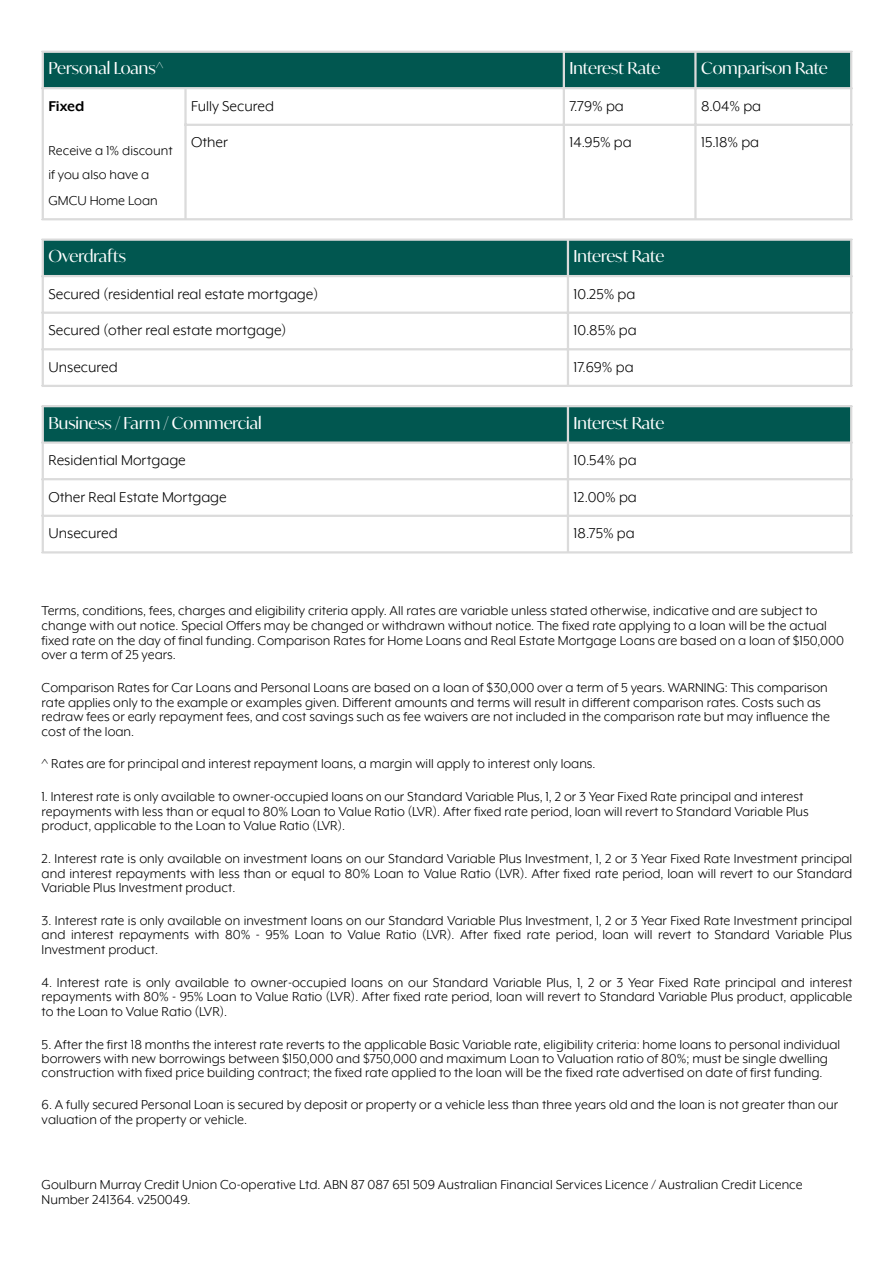
<style>
.page{position:relative;width:894px;height:1263px;background:#fff}
.page>*{position:absolute;margin:0;border:0;box-sizing:border-box;transform-origin:0 0}
.t1{font:16.5px "Mr Eaves XL Mod OT";color:#000}
.t2{font:16.5px "Ivy Mode";color:#fff}
.t3{font:700 16.5px "Mr Eaves XL Mod OT";color:#000}
.t4{font:15px/14.7px "Mr Eaves XL Mod OT";color:#000}
</style>
<div class="page">
<div style="left:44px;top:53px;width:805px;height:34px;background:#015750"></div>
<hr style="left:42px;top:53px;width:2px;height:165px;background:#dbdbdb">
<hr style="left:184px;top:89px;width:2px;height:129px;background:#dbdbdb">
<hr style="left:562px;top:53px;width:3px;height:165px;background:#dbdbdb">
<hr style="left:694px;top:53px;width:2px;height:165px;background:#dbdbdb">
<hr style="left:849px;top:53px;width:3px;height:165px;background:#dbdbdb">
<hr style="left:42px;top:51px;width:810px;height:2px;background:#dbdbdb">
<hr style="left:42px;top:87px;width:810px;height:2px;background:#dbdbdb">
<hr style="left:184px;top:124px;width:668px;height:2px;background:#dbdbdb">
<hr style="left:42px;top:218px;width:810px;height:2px;background:#dbdbdb">
<div style="left:44px;top:241px;width:805px;height:34px;background:#015750"></div>
<hr style="left:42px;top:241px;width:2px;height:144px;background:#dbdbdb">
<hr style="left:566px;top:241px;width:3px;height:144px;background:#dbdbdb">
<hr style="left:849px;top:241px;width:3px;height:144px;background:#dbdbdb">
<hr style="left:42px;top:238px;width:810px;height:3px;background:#dbdbdb">
<hr style="left:42px;top:275px;width:810px;height:2px;background:#dbdbdb">
<hr style="left:42px;top:312px;width:810px;height:2px;background:#dbdbdb">
<hr style="left:42px;top:348px;width:810px;height:2px;background:#dbdbdb">
<hr style="left:42px;top:385px;width:810px;height:2px;background:#dbdbdb">
<div style="left:44px;top:407px;width:805px;height:34px;background:#015750"></div>
<hr style="left:42px;top:407px;width:2px;height:144px;background:#dbdbdb">
<hr style="left:566px;top:407px;width:3px;height:144px;background:#dbdbdb">
<hr style="left:849px;top:407px;width:3px;height:144px;background:#dbdbdb">
<hr style="left:42px;top:405px;width:810px;height:2px;background:#dbdbdb">
<hr style="left:42px;top:441px;width:810px;height:3px;background:#dbdbdb">
<hr style="left:42px;top:478px;width:810px;height:2px;background:#dbdbdb">
<hr style="left:42px;top:515px;width:810px;height:2px;background:#dbdbdb">
<hr style="left:42px;top:551px;width:810px;height:2px;background:#dbdbdb">
<p class="t2" style="left:48px;top:58px;width:117px">Personal Loans^</p>
<p class="t2" style="left:569px;top:58px;width:92px">Interest Rate</p>
<p class="t2" style="left:701px;top:58px;width:128px">Comparison Rate</p>
<h1 class="t3" style="left:48px;top:98px;width:37px">Fixed</h1>
<p class="t4" style="left:48px;top:138px;width:126px;line-height:25.3px">Receive a 1% discount if you also have a<br>GMCU Home Loan</p>
<p class="t1" style="left:191px;top:98px;width:84px">Fully Secured</p>
<p class="t1" style="left:569px;top:98px;width:56px">7.79% pa</p>
<p class="t1" style="left:701px;top:98px;width:62px">8.04% pa</p>
<p class="t1" style="left:191px;top:135px;width:38px">Other</p>
<p class="t1" style="left:569px;top:135px;width:64px">14.95% pa</p>
<p class="t1" style="left:701px;top:135px;width:60px">15.18% pa</p>
<p class="t2" style="left:48px;top:246px;width:79px">Overdrafts</p>
<p class="t2" style="left:573px;top:246px;width:92px">Interest Rate</p>
<p class="t1" style="left:48px;top:286px;width:271px">Secured (residential real estate mortgage)</p>
<p class="t1" style="left:573px;top:286px;width:63px">10.25% pa</p>
<p class="t1" style="left:48px;top:323px;width:239px">Secured (other real estate mortgage)</p>
<p class="t1" style="left:573px;top:323px;width:65px">10.85% pa</p>
<p class="t1" style="left:48px;top:359px;width:71px">Unsecured</p>
<p class="t1" style="left:573px;top:359px;width:61px">17.69% pa</p>
<p class="t2" style="left:48px;top:412px;width:215px">Business / Farm / Commercial</p>
<p class="t2" style="left:573px;top:412px;width:92px">Interest Rate</p>
<p class="t1" style="left:48px;top:453px;width:139px">Residential Mortgage</p>
<p class="t1" style="left:573px;top:453px;width:65px">10.54% pa</p>
<p class="t1" style="left:48px;top:489px;width:180px">Other Real Estate Mortgage</p>
<p class="t1" style="left:573px;top:489px;width:65px">12.00% pa</p>
<p class="t1" style="left:48px;top:526px;width:71px">Unsecured</p>
<p class="t1" style="left:573px;top:526px;width:63px">18.75% pa</p>
<p class="t4" style="left:42px;top:604px;width:803px">Terms, conditions, fees, charges and eligibility criteria apply. All rates are variable unless stated otherwise, indicative and are subject to change with out notice. Special Offers may be changed or withdrawn without notice. The fixed rate applying to a loan will be the actual fixed rate on the day of fi nal funding. Comparison Rates for Home Loans and Real Estate Mortgage Loans are based on a loan of $150,000 over a term of 25 years.</p>
<p class="t4" style="left:42px;top:681px;width:789px">Comparison Rates for Car Loans and Personal Loans are based on a loan of $30,000 over a term of 5 years. WARNING: This comparison rate applies only to the example or examples given. Different amounts and terms will result in different comparison rates. Costs such as redraw fees or early repayment fees, and cost savings such as fee waivers are not included in the comparison rate but may influence the cost of the loan.</p>
<p class="t4" style="left:42px;top:757px;width:555px">^ Rates are for principal and interest repayment loans, a margin will apply to interest only loans.</p>
<p class="t4" style="left:42px;top:790px;width:768px">1. Interest rate is only available to owner-occupied loans on our Standard Variable Plus, 1, 2 or 3 Year Fixed Rate principal and interest repayments with less than or equal to 80% Loan to Value Ratio (LVR). After fixed rate period, loan will revert to Standard Variable Plus product, applicable to the Loan to Value Ratio (LVR).</p>
<p class="t4" style="left:42px;top:852px;width:811px;text-align:justify">2. Interest rate is only available on investment loans on our Standard Variable Plus Investment, 1, 2 or 3 Year Fixed Rate Investment principal and interest repayments with less than or equal to 80% Loan to Value Ratio (LVR). After fixed rate period, loan will revert to our Standard Variable Plus Investment product.</p>
<p class="t4" style="left:42px;top:914px;width:811px;text-align:justify">3. Interest rate is only available on investment loans on our Standard Variable Plus Investment, 1, 2 or 3 Year Fixed Rate Investment principal and interest repayments with 80% - 95% Loan to Value Ratio (LVR). After fixed rate period, loan will revert to Standard Variable Plus Investment product.</p>
<p class="t4" style="left:42px;top:976px;width:811px;text-align:justify">4. Interest rate is only available to owner-occupied loans on our Standard Variable Plus, 1, 2 or 3 Year Fixed Rate principal and interest repayments with 80% - 95% Loan to Value Ratio (LVR). After fixed rate period, loan will revert to Standard Variable Plus product, applicable to the Loan to Value Ratio (LVR).</p>
<p class="t4" style="left:42px;top:1038px;width:800px;line-height:14.1px">5. After the first 18 months the interest rate reverts to the applicable Basic Variable rate, eligibility criteria: home loans to personal individual borrowers with new borrowings between $150,000 and $750,000 and maximum Loan to Valuation ratio of 80%; must be single dwelling construction with fixed price building contract; the fixed rate applied to the loan will be the fixed rate advertised on date of first funding.</p>
<p class="t4" style="left:42px;top:1098px;width:797px">6. A fully secured Personal Loan is secured by deposit or property or a vehicle less than three years old and the loan is not greater than our valuation of the property or vehicle.</p>
<p class="t4" style="left:42px;top:1178px;width:762px">Goulburn Murray Credit Union Co-operative Ltd. ABN 87 087 651 509 Australian Financial Services Licence / Australian Credit Licence<br>Number 241364. v250049.</p>
</div>
